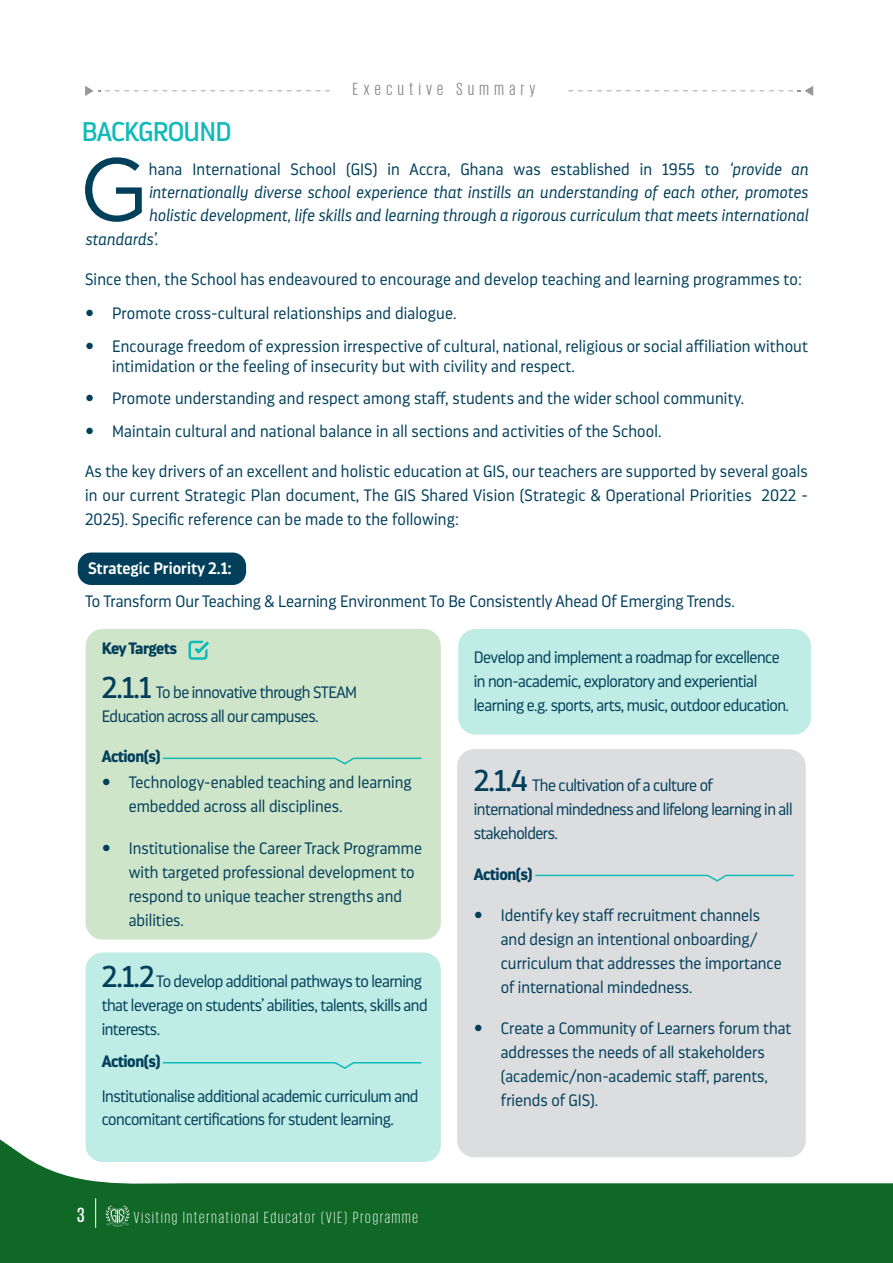
<style>
.page{position:relative;width:893px;height:1263px;background:#fff}
.page>*{position:absolute;margin:0;border:0;box-sizing:border-box;transform-origin:0 0}
.t1{font:89.1px "Gotham";color:#013f5b}
.body{font:27px "Darwin Pro";letter-spacing:-.03em;color:#10bab8}
.t2{font:500 21px "Giorgio Sans";color:#fff}
.body-2{font:18px "Giorgio Sans";letter-spacing:.31em;color:#808285}
.body-3{font:300 16.5px/24px "Darwin Pro";color:#013f5b}
.body-4{font:300 16.5px/23.7px "Darwin Pro";letter-spacing:-.03em;color:#013f5b}
.t3{font:italic 300 16.5px/22.8px "Darwin Pro";letter-spacing:.01em;color:#013f5b;text-align:justify}
.t4{font:300 16.5px "Giorgio Sans";letter-spacing:.12em;color:#fff}
.body-5{font:700 16.5px "Darwin Pro";letter-spacing:-.03em;color:#013f5b}
.s1{font-style:normal}
.s2{font-weight:600;color:#fff}
.s3{font-weight:400;font-size:30px}
</style>
<div class="page">
<svg style="left:0;top:1121px;width:893px;height:142px;fill:#106827"></svg>
<div style="left:78px;top:552px;width:168px;height:33px;background:#013f5b;border-radius:14px"></div>
<div style="left:86px;top:629px;width:355px;height:311px;background:#cfe5c9;border-radius:17px"></div>
<div style="left:86px;top:952px;width:355px;height:210px;background:#bfede5;border-radius:17px"></div>
<div style="left:458px;top:629px;width:353px;height:106px;background:#bfede5;border-radius:17px"></div>
<div style="left:457px;top:749px;width:349px;height:408px;background:#dcdddf;border-radius:17px"></div>
<svg style="left:162px;top:757px;width:260px;height:8px"></svg>
<svg style="left:188px;top:641px;width:21px;height:19px"></svg>
<svg style="left:162px;top:1062px;width:260px;height:7px"></svg>
<svg style="left:535px;top:874px;width:259px;height:8px"></svg>
<svg style="left:85px;top:86px;width:245px;height:10px"></svg>
<svg style="left:568px;top:86px;width:245px;height:10px"></svg>
<hr style="left:95px;top:1198px;width:1px;height:30px;background:#fff">
<svg style="left:106px;top:1205px;width:24px;height:22px"></svg>
<p class="body-2" style="left:353px;top:80px;width:184px">Executive Summary</p>
<p class="body" style="left:82px;top:114px;width:152px">BACKGROUND</p>
<p class="t1" style="left:79px;top:132px;width:71px">G</p>
<p class="t3" style="left:149px;top:158px;width:661px"><span class="s1">hana International School (GIS) in Accra, Ghana was established in 1955 to</span> ‘provide an internationally diverse school experience that instills an understanding of each other, promotes holistic development, life skills and learning through a rigorous curriculum that meets international</p>
<p class="t3" style="left:85px;top:228px;width:74px">standards’.</p>
<p class="body-3" style="left:85px;top:267px;width:718px">Since then, the School has endeavoured to encourage and develop teaching and learning programmes to:</p>
<p class="body-3" style="left:112px;top:301px;width:346px">Promote cross-cultural relationships and dialogue.</p>
<p class="body-3" style="left:112px;top:336px;width:697px;line-height:19.8px">Encourage freedom of expression irrespective of cultural, national, religious or social affiliation without intimidation or the feeling of insecurity but with civility and respect.</p>
<p class="body-3" style="left:112px;top:386px;width:634px">Promote understanding and respect among staff, students and the wider school community.</p>
<p class="body-3" style="left:112px;top:419px;width:551px">Maintain cultural and national balance in all sections and activities of the School.</p>
<p class="body-3" style="left:85px;top:459px;width:724px;text-align:justify">As the key drivers of an excellent and holistic education at GIS, our teachers are supported by several goals in our current Strategic Plan document, The GIS Shared Vision (Strategic &amp; Operational Priorities 2022 - 2025). Specific reference can be made to the following:</p>
<p class="body-3" style="left:85px;top:551px;width:651px;line-height:33px"><span class="s2">Strategic Priority 2.1:<br></span>To Transform Our Teaching &amp; Learning Environment To Be Consistently Ahead Of Emerging Trends.</p>
<p class="body-5" style="left:102px;top:636px;width:77px">Key Targets</p>
<p class="body-4" style="left:102px;top:680px;width:257px"><span class="s3">2.1.1</span> To be innovative through STEAM<br>Education across all our campuses.</p>
<p class="body-5" style="left:102px;top:745px;width:60px">Action(s)</p>
<p class="body-3" style="left:129px;top:770px;width:284px">Technology-enabled teaching and learning embedded across all disciplines.</p>
<p class="body-3" style="left:129px;top:835px;width:295px">Institutionalise the Career Track Programme with targeted professional development to respond to unique teacher strengths and abilities.</p>
<p class="body-4" style="left:102px;top:969px;width:327px"><span class="s3">2.1.2</span> To develop additional pathways to learning that leverage on students’ abilities, talents, skills and interests.</p>
<p class="body-5" style="left:102px;top:1049px;width:60px">Action(s)</p>
<p class="body-4" style="left:102px;top:1084px;width:318px">Institutionalise additional academic curriculum and concomitant certifications for student learning.</p>
<p class="t2" style="left:77px;top:1204px;width:9px">3</p>
<p class="t4" style="left:134px;top:1209px;width:285px">Visiting International Educator (VIE) Programme</p>
<p class="body-4" style="left:474px;top:645px;width:317px">Develop and implement a roadmap for excellence in non-academic, exploratory and experiential learning e.g. sports, arts, music, outdoor education.</p>
<p class="body-4" style="left:474px;top:773px;width:320px"><span class="s3">2.1.4</span> The cultivation of a culture of international mindedness and lifelong learning in all stakeholders.</p>
<p class="body-5" style="left:474px;top:862px;width:60px">Action(s)</p>
<p class="body-3" style="left:501px;top:902px;width:282px">Identify key staff recruitment channels and design an intentional onboarding/ curriculum that addresses the importance of international mindedness.</p>
<p class="body-3" style="left:501px;top:1015px;width:292px">Create a Community of Learners forum that addresses the needs of all stakeholders (academic/non-academic staff, parents, friends of GIS).</p>
</div>
